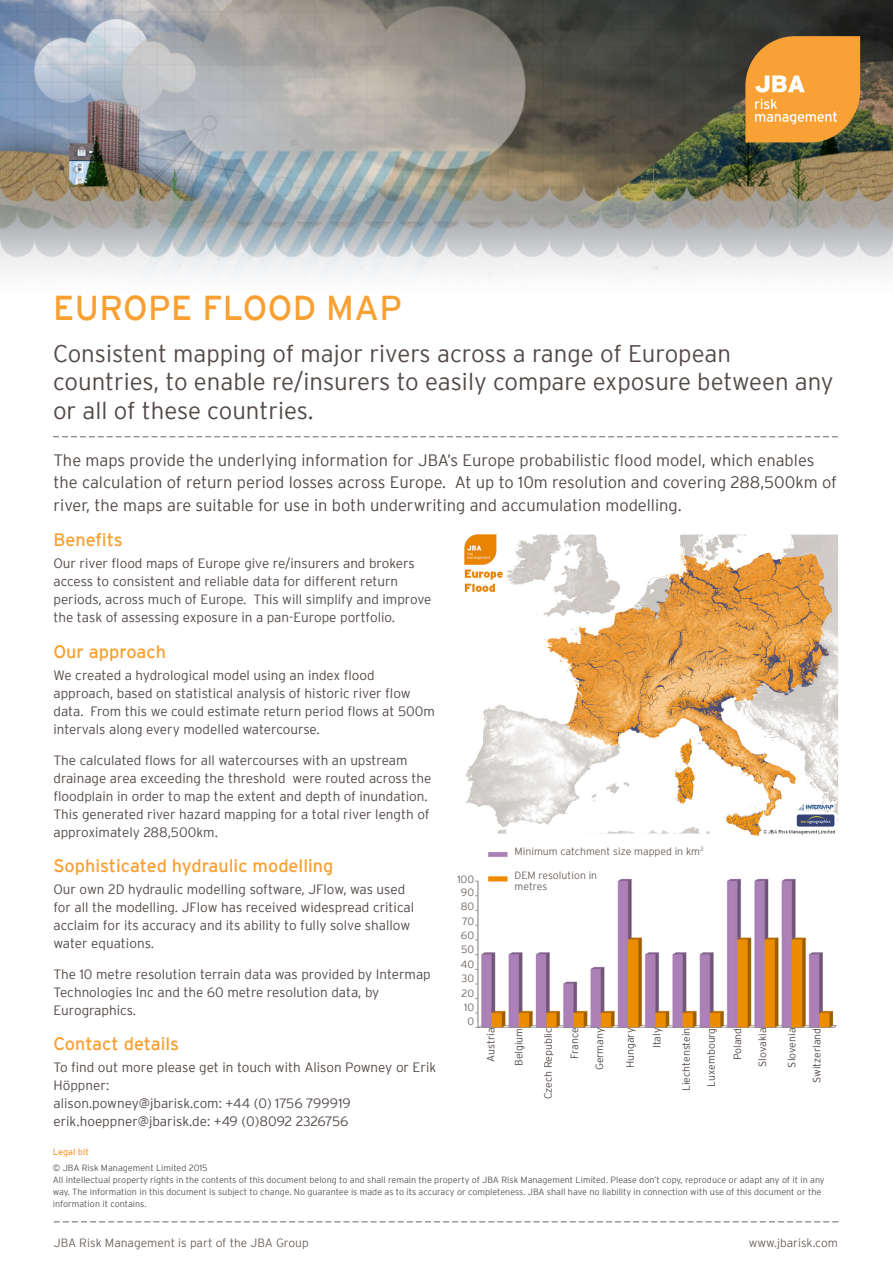
<style>
.page{position:relative;width:893px;height:1263px;background:#fff}
.page>*{position:absolute;margin:0;border:0;box-sizing:border-box;transform-origin:0 0}
.t1{font:34.5px "Interstate";letter-spacing:.01em;color:#f9a032}
.t2{font:300 24px/28.8px "Interstate";color:#524a47}
.Subheading{font:18px "Interstate";color:#f9a032}
.Larger{font:300 16.5px/22.5px "Interstate";color:#524a47}
.Body{font:300 13.5px/18px "Interstate";color:#524a47}
.t3{font:300 12px "Interstate";color:#6e6661}
._7pt{font:300 10.5px "Interstate";color:#524a47}
.t4{font:300 10.5px/10.5px "Interstate";color:#6e6661}
.Body_text{font:300 9px/12px "Interstate";color:#57585a}
.Subheading-2{font:9px "Interstate";color:#f9a032}
</style>
<div class="page">
<img style="left:0;top:0;width:893px;height:277px">
<svg style="left:745px;top:36px;width:115px;height:106px;background:#e79e42"></svg>
<svg style="left:53px;top:436px;width:785px;height:1px"></svg>
<svg style="left:54px;top:1221px;width:784px;height:1px"></svg>
<img style="left:464px;top:534px;width:375px;height:302px">
<img style="left:475px;top:852px;width:362px;height:175px">
<div style="left:514px;top:846px;width:202px;height:21px;background:#fff"></div>
<div style="left:514px;top:871px;width:101px;height:20px;background:#fff"></div>
<p class="t1" style="left:53px;top:288px;width:351px">EUROPE FLOOD MAP</p>
<p class="t2" style="left:53px;top:338px;width:782px">Consistent mapping of major rivers across a range of European countries, to enable re/insurers to easily compare exposure between any or all of these countries.</p>
<p class="Larger" style="left:53px;top:449px;width:785px">The maps provide the underlying information for JBA’s Europe probabilistic flood model, which enables the calculation of return period losses across Europe. At up to 10m resolution and covering 288,500km of river, the maps are suitable for use in both underwriting and accumulation modelling.</p>
<p class="Subheading" style="left:53px;top:530px;width:71px">Benefits</p>
<p class="Body" style="left:53px;top:554px;width:380px">Our river flood maps of Europe give re/insurers and brokers access to consistent and reliable data for different return periods, across much of Europe. This will simplify and improve the task of assessing exposure in a pan-Europe portfolio.</p>
<p class="Subheading" style="left:53px;top:641px;width:114px">Our approach</p>
<p class="Body" style="left:53px;top:666px;width:383px">We created a hydrological model using an index flood approach, based on statistical analysis of historic river flow data. From this we could estimate return period flows at 500m intervals along every modelled watercourse.</p>
<p class="Body" style="left:53px;top:751px;width:380px">The calculated flows for all watercourses with an upstream drainage area exceeding the threshold were routed across the floodplain in order to map the extent and depth of inundation.<br>This generated river hazard mapping for a total river length of approximately 288,500km.</p>
<p class="Subheading" style="left:53px;top:855px;width:281px">Sophisticated hydraulic modelling</p>
<p class="Body" style="left:53px;top:880px;width:362px">Our own 2D hydraulic modelling software, JFlow, was used for all the modelling. JFlow has received widespread critical acclaim for its accuracy and its ability to fully solve shallow water equations.</p>
<p class="Body" style="left:53px;top:965px;width:379px">The 10 metre resolution terrain data was provided by Intermap<br>Technologies Inc and the 60 metre resolution data, by<br>Eurographics.</p>
<p class="Subheading" style="left:53px;top:1034px;width:127px">Contact details</p>
<p class="Body" style="left:53px;top:1058px;width:384px">To find out more please get in touch with Alison Powney or Erik<br>Höppner:</p>
<p class="Body" style="left:53px;top:1094px;width:299px">alison.powney@jbarisk.com: +44 (0) 1756 799919</p>
<p class="Body" style="left:53px;top:1112px;width:297px">erik.hoeppner@jbarisk.de: +49 (0)8092 2326756</p>
<p class="t4" style="left:514px;top:846px;width:191px">Minimum catchment size mapped in km<sup>2</sup></p>
<p class="t4" style="left:514px;top:870px;width:84px">DEM resolution in metres</p>
<p class="t4" style="left:457px;top:873px;width:18px">100</p>
<p class="t4" style="left:461px;top:887px;width:15px">90</p>
<p class="t4" style="left:461px;top:901px;width:15px">80</p>
<p class="t4" style="left:462px;top:915px;width:14px">70</p>
<p class="t4" style="left:461px;top:930px;width:15px">60</p>
<p class="t4" style="left:461px;top:944px;width:15px">50</p>
<p class="t4" style="left:461px;top:959px;width:15px">40</p>
<p class="t4" style="left:462px;top:973px;width:14px">30</p>
<p class="t4" style="left:462px;top:988px;width:14px">20</p>
<p class="t4" style="left:464px;top:1002px;width:12px">10</p>
<p class="t4" style="left:467px;top:1016px;width:8px">0</p>
<p class="_7pt" style="left:485px;top:1062px;width:36px;rotate:-90deg">Austria</p>
<p class="_7pt" style="left:513px;top:1066px;width:40px;rotate:-90deg">Belgium</p>
<p class="_7pt" style="left:542px;top:1099px;width:73px;rotate:-90deg">Czech Republic</p>
<p class="_7pt" style="left:569px;top:1059px;width:33px;rotate:-90deg">France</p>
<p class="_7pt" style="left:594px;top:1070px;width:44px;rotate:-90deg">Germany</p>
<p class="_7pt" style="left:624px;top:1068px;width:42px;rotate:-90deg">Hungary</p>
<p class="_7pt" style="left:651px;top:1048px;width:22px;rotate:-90deg">Italy</p>
<p class="_7pt" style="left:680px;top:1091px;width:65px;rotate:-90deg">Liechtenstein</p>
<p class="_7pt" style="left:705px;top:1087px;width:61px;rotate:-90deg">Luxembourg</p>
<p class="_7pt" style="left:732px;top:1060px;width:34px;rotate:-90deg">Poland</p>
<p class="_7pt" style="left:757px;top:1067px;width:41px;rotate:-90deg">Slovakia</p>
<p class="_7pt" style="left:786px;top:1067px;width:41px;rotate:-90deg">Slovenia</p>
<p class="_7pt" style="left:811px;top:1083px;width:57px;rotate:-90deg">Switzerland</p>
<p class="Subheading-2" style="left:53px;top:1147px;width:38px">Legal bit</p>
<p class="Body_text" style="left:53px;top:1162px;width:156px">© JBA Risk Management Limited 2015</p>
<p class="Body_text" style="left:53px;top:1174px;width:773px">All intellectual property rights in the contents of this document belong to and shall remain the property of JBA Risk Management Limited. Please don’t copy, reproduce or adapt any of it in any way. The information in this document is subject to change. No guarantee is made as to its accuracy or completeness. JBA shall have no liability in connection with use of this document or the information it contains.</p>
<p class="t3" style="left:54px;top:1236px;width:256px">JBA Risk Management is part of the JBA Group</p>
<p class="t3" style="left:749px;top:1236px;width:91px">www.jbarisk.com</p>
</div>
